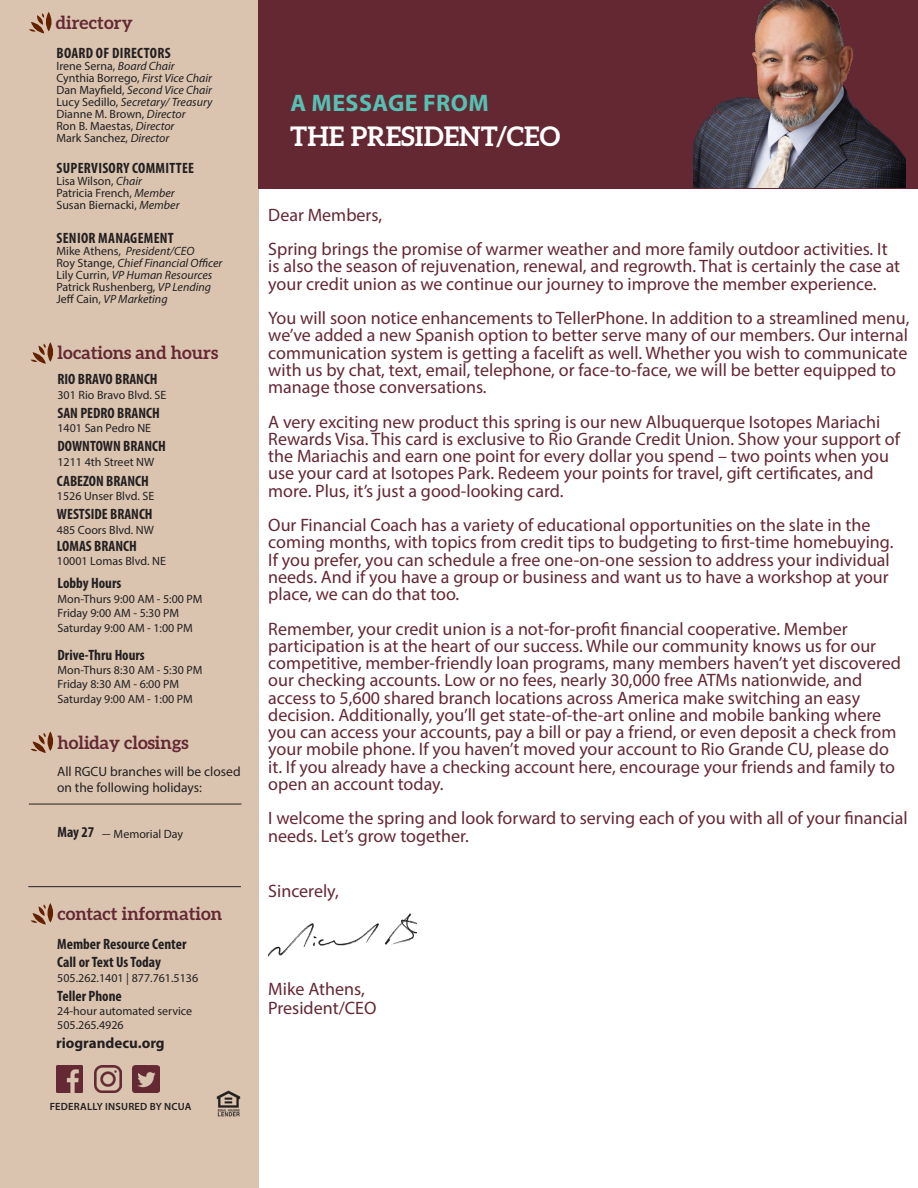
<style>
.page{position:relative;width:918px;height:1188px;background:#fff}
.page>*{position:absolute;margin:0;border:0;box-sizing:border-box;transform-origin:0 0}
.t1{font:700 27px "Aleo";color:#fff}
.t2{font:700 24px "Myriad Pro";letter-spacing:.02em;color:#56c1b3}
.t3{font:18px/17.2px "Myriad Pro";color:#642833}
.t4{font:700 18px "Aleo";color:#642833}
.t5{font:700 condensed 15px "Myriad Pro";color:#231f20}
.t6{font:700 condensed 15px "Myriad Pro";letter-spacing:.02em;color:#231f20}
.t7{font:700 15px "Myriad Pro";color:#231f20}
.t8{font:13.5px/16.2px "Myriad Pro";color:#231f20}
.t9{font:12px "Myriad Pro";color:#231f20}
.t10{font:italic 12px "Myriad Pro";color:#231f20}
.t11{font:600 10.5px "Myriad Pro";letter-spacing:.02em;color:#231f20}
.s1{font-style:italic}
.s2{font-style:normal}
.s3{font-family:"Aleo"}
</style>
<div class="page">
<div style="left:0;top:0;width:259px;height:1188px;background:#dac4b0"></div>
<svg style="left:29px;top:12px;width:23px;height:21px"></svg>
<svg style="left:30px;top:342px;width:24px;height:22px"></svg>
<svg style="left:30px;top:731px;width:24px;height:22px"></svg>
<hr style="left:29px;top:804px;width:212px;height:1px;background:#231f20">
<hr style="left:28px;top:886px;width:213px;height:1px;background:#231f20">
<svg style="left:30px;top:903px;width:24px;height:22px"></svg>
<img style="left:217px;top:1090px;width:24px;height:27px">
<img style="left:56px;top:1066px;width:27px;height:26px">
<img style="left:95px;top:1066px;width:26px;height:26px">
<img style="left:133px;top:1066px;width:26px;height:26px">
<div style="left:259px;top:0;width:659px;height:188px;background:#642833"></div>
<img style="left:694px;top:0;width:211px;height:187px">
<img style="left:268px;top:913px;width:148px;height:44px">
<p class="t4" style="left:56px;top:12px;width:79px">directory</p>
<p class="t6" style="left:57px;top:43px;width:116px">BOARD OF DIRECTORS</p>
<p class="t9" style="left:56px;top:58px;width:120px">Irene Serna, <span class="s1">Board Chair</span></p>
<p class="t9" style="left:56px;top:70px;width:157px">Cynthia Borrego, <span class="s1">First Vice Chair</span></p>
<p class="t10" style="left:56px;top:82px;width:157px"><span class="s2">Dan Mayfield,</span> Second Vice Chair</p>
<p class="t10" style="left:56px;top:94px;width:157px"><span class="s2">Lucy Sedillo,</span> Secretary/ Treasury</p>
<p class="t9" style="left:56px;top:106px;width:131px">Dianne M. Brown, <span class="s1">Director</span></p>
<p class="t9" style="left:56px;top:118px;width:120px">Ron B. Maestas, <span class="s1">Director</span></p>
<p class="t9" style="left:56px;top:130px;width:114px">Mark Sanchez, <span class="s1">Director</span></p>
<p class="t6" style="left:57px;top:158px;width:139px">SUPERVISORY COMMITTEE</p>
<p class="t9" style="left:56px;top:173px;width:87px">Lisa Wilson, <span class="s1">Chair</span></p>
<p class="t9" style="left:56px;top:185px;width:120px">Patricia French, <span class="s1">Member</span></p>
<p class="t9" style="left:56px;top:197px;width:125px">Susan Biernacki, <span class="s1">Member</span></p>
<p class="t6" style="left:57px;top:228px;width:119px">SENIOR MANAGEMENT</p>
<p class="t10" style="left:56px;top:243px;width:139px"><span class="s2">Mike Athens,</span> President/CEO</p>
<p class="t10" style="left:56px;top:255px;width:167px"><span class="s2">Roy Stange,</span> Chief Financial Officer</p>
<p class="t10" style="left:56px;top:267px;width:157px"><span class="s2">Lily Currin,</span> VP Human Resources</p>
<p class="t9" style="left:56px;top:279px;width:156px">Patrick Rushenberg, <span class="s1">VP Lending</span></p>
<p class="t10" style="left:56px;top:291px;width:113px"><span class="s2">Jeff Cain,</span> VP Marketing</p>
<p class="t4" style="left:57px;top:342px;width:162px">locations and hours</p>
<p class="t5" style="left:58px;top:370px;width:102px">RIO BRAVO BRANCH</p>
<p class="t9" style="left:58px;top:387px;width:110px">301 Rio Bravo Blvd. SE</p>
<p class="t5" style="left:58px;top:403px;width:104px">SAN PEDRO BRANCH</p>
<p class="t9" style="left:58px;top:421px;width:95px">1401 San Pedro NE</p>
<p class="t5" style="left:58px;top:437px;width:110px">DOWNTOWN BRANCH</p>
<p class="t9" style="left:58px;top:454px;width:98px">1211 4th Street NW</p>
<p class="t5" style="left:57px;top:471px;width:93px">CABEZON BRANCH</p>
<p class="t9" style="left:57px;top:489px;width:99px">1526 Unser Blvd. SE</p>
<p class="t5" style="left:57px;top:505px;width:97px">WESTSIDE BRANCH</p>
<p class="t9" style="left:57px;top:522px;width:98px">485 Coors Blvd. NW</p>
<p class="t5" style="left:57px;top:537px;width:81px">LOMAS BRANCH</p>
<p class="t9" style="left:57px;top:554px;width:110px">10001 Lomas Blvd. NE</p>
<p class="t5" style="left:58px;top:574px;width:65px">Lobby Hours</p>
<p class="t9" style="left:58px;top:591px;width:147px">Mon-Thurs 9:00 AM - 5:00 PM</p>
<p class="t9" style="left:58px;top:606px;width:123px">Friday 9:00 AM - 5:30 PM</p>
<p class="t9" style="left:58px;top:620px;width:137px">Saturday 9:00 AM - 1:00 PM</p>
<p class="t5" style="left:58px;top:645px;width:89px">Drive-Thru Hours</p>
<p class="t9" style="left:58px;top:663px;width:147px">Mon-Thurs 8:30 AM - 5:30 PM</p>
<p class="t9" style="left:58px;top:677px;width:123px">Friday 8:30 AM - 6:00 PM</p>
<p class="t9" style="left:58px;top:691px;width:137px">Saturday 9:00 AM - 1:00 PM</p>
<p class="t4" style="left:57px;top:732px;width:133px">holiday closings</p>
<p class="t8" style="left:57px;top:763px;width:185px">All RGCU branches will be closed on the following holidays:</p>
<p class="t5" style="left:58px;top:823px;width:38px">May 27</p>
<p class="t9" style="left:102px;top:826px;width:83px"><span class="s3">—</span> Memorial Day</p>
<p class="t4" style="left:57px;top:903px;width:166px">contact information</p>
<p class="t5" style="left:57px;top:935px;width:131px">Member Resource Center</p>
<p class="t5" style="left:57px;top:953px;width:105px">Call or Text Us Today</p>
<p class="t9" style="left:57px;top:970px;width:143px">505.262.1401 | 877.761.5136</p>
<p class="t5" style="left:57px;top:986px;width:66px">Teller Phone</p>
<p class="t9" style="left:57px;top:1004px;width:137px">24-hour automated service</p>
<p class="t9" style="left:57px;top:1018px;width:68px">505.265.4926</p>
<p class="t7" style="left:56px;top:1033px;width:110px">riograndecu.org</p>
<p class="t11" style="left:50px;top:1099px;width:143px">FEDERALLY INSURED BY NCUA</p>
<p class="t2" style="left:290px;top:87px;width:200px">A MESSAGE FROM</p>
<p class="t1" style="left:290px;top:121px;width:272px">THE PRESIDENT/CEO</p>
<p class="t3" style="left:268px;top:207px;width:115px">Dear Members,</p>
<p class="t3" style="left:268px;top:240px;width:633px">Spring brings the promise of warmer weather and more family outdoor activities. It is also the season of rejuvenation, renewal, and regrowth. That is certainly the case at your credit union as we continue our journey to improve the member experience.</p>
<p class="t3" style="left:268px;top:309px;width:643px">You will soon notice enhancements to TellerPhone. In addition to a streamlined menu, we’ve added a new Spanish option to better serve many of our members. Our internal communication system is getting a facelift as well. Whether you wish to communicate with us by chat, text, email, telephone, or face-to-face, we will be better equipped to manage those conversations.</p>
<p class="t3" style="left:268px;top:413px;width:633px">A very exciting new product this spring is our new Albuquerque Isotopes Mariachi Rewards Visa. This card is exclusive to Rio Grande Credit Union. Show your support of the Mariachis and earn one point for every dollar you spend – two points when you use your card at Isotopes Park. Redeem your points for travel, gift certificates, and more. Plus, it’s just a good-looking card.</p>
<p class="t3" style="left:268px;top:516px;width:627px">Our Financial Coach has a variety of educational opportunities on the slate in the coming months, with topics from credit tips to budgeting to first-time homebuying.<br>If you prefer, you can schedule a free one-on-one session to address your individual needs. And if you have a group or business and want us to have a workshop at your place, we can do that too.</p>
<p class="t3" style="left:268px;top:620px;width:634px">Remember, your credit union is a not-for-profit financial cooperative. Member participation is at the heart of our success. While our community knows us for our competitive, member-friendly loan programs, many members haven’t yet discovered our checking accounts. Low or no fees, nearly 30,000 free ATMs nationwide, and access to 5,600 shared branch locations across America make switching an easy decision. Additionally, you’ll get state-of-the-art online and mobile banking where you can access your accounts, pay a bill or pay a friend, or even deposit a check from your mobile phone. If you haven’t moved your account to Rio Grande CU, please do it. If you already have a checking account here, encourage your friends and family to open an account today.</p>
<p class="t3" style="left:268px;top:810px;width:641px">I welcome the spring and look forward to serving each of you with all of your financial needs. Let’s grow together.</p>
<p class="t3" style="left:268px;top:882px;width:72px">Sincerely,</p>
<p class="t3" style="left:268px;top:980px;width:98px">Mike Athens,</p>
<p class="t3" style="left:268px;top:999px;width:110px">President/CEO</p>
</div>
